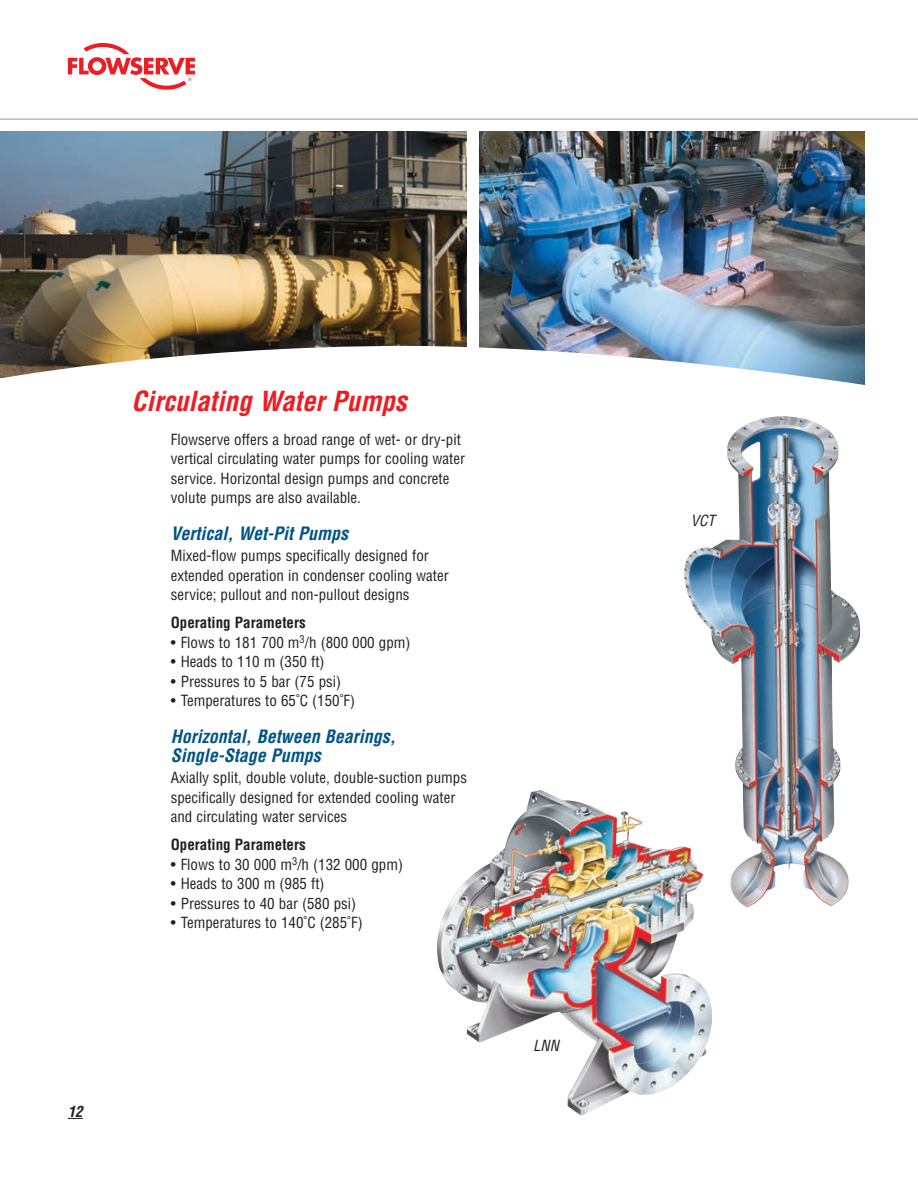
<style>
.page{position:relative;width:918px;height:1189px;background:#fff}
.page>*{position:absolute;margin:0;border:0;box-sizing:border-box;transform-origin:0 0}
.MB-Page_Header{font:italic 700 condensed 27px "Helvetica LT Std";color:#ee1d23}
.MB-Pump_Titles{font:italic 700 condensed 18px/19.5px "Helvetica LT Std";color:#005486}
.MB-Body_Copy{font:condensed 15px/19.5px "Helvetica LT Std";color:#231f20}
.MB-Operating_Paramet{font:700 condensed 15px "Helvetica LT Std";color:#231f20}
.MB-Product_Caption{font:italic condensed 15px "Helvetica LT Std";color:#231f20}
.t1{font:italic 700 condensed 15px "Helvetica LT Std";color:#231f20}
</style>
<div class="page">
<svg style="left:68px;top:43px;width:127px;height:47px"></svg>
<svg style="left:68px;top:1117px;width:15px;height:1px"></svg>
<img style="left:480px;top:132px;width:384px;height:214px">
<img style="left:0;top:131px;width:466px;height:215px">
<svg style="left:0;top:346px;width:865px;height:39px"></svg>
<hr style="left:0;top:119px;width:918px;height:1px;background:#a1968b">
<img style="left:437px;top:790px;width:275px;height:325px">
<img style="left:684px;top:416px;width:165px;height:491px">
<p class="MB-Page_Header" style="left:132px;top:384px;width:277px">Circulating Water Pumps</p>
<p class="MB-Body_Copy" style="left:171px;top:429px;width:296px">Flowserve offers a broad range of wet- or dry-pit vertical circulating water pumps for cooling water service. Horizontal design pumps and concrete volute pumps are also available.</p>
<p class="MB-Pump_Titles" style="left:171px;top:524px;width:179px">Vertical, Wet-Pit Pumps</p>
<p class="MB-Body_Copy" style="left:171px;top:545px;width:280px">Mixed-flow pumps specifically designed for extended operation in condenser cooling water service; pullout and non-pullout designs</p>
<p class="MB-Operating_Paramet" style="left:171px;top:613px;width:136px">Operating Parameters</p>
<p class="MB-Body_Copy" style="left:171px;top:632px;width:241px">• Flows to 181 700 m<sup>3</sup>/h (800 000 gpm)</p>
<p class="MB-Body_Copy" style="left:171px;top:651px;width:155px">• Heads to 110 m (350 ft)</p>
<p class="MB-Body_Copy" style="left:171px;top:671px;width:172px">• Pressures to 5 bar (75 psi)</p>
<p class="MB-Body_Copy" style="left:171px;top:690px;width:186px">• Temperatures to 65˚C (150˚F)</p>
<p class="MB-Pump_Titles" style="left:171px;top:726px;width:226px">Horizontal, Between Bearings,<br>Single-Stage Pumps</p>
<p class="MB-Body_Copy" style="left:171px;top:767px;width:298px">Axially split, double volute, double-suction pumps specifically designed for extended cooling water and circulating water services</p>
<p class="MB-Operating_Paramet" style="left:171px;top:835px;width:136px">Operating Parameters</p>
<p class="MB-Body_Copy" style="left:171px;top:854px;width:234px">• Flows to 30 000 m<sup>3</sup>/h (132 000 gpm)</p>
<p class="MB-Body_Copy" style="left:171px;top:873px;width:155px">• Heads to 300 m (985 ft)</p>
<p class="MB-Body_Copy" style="left:171px;top:893px;width:187px">• Pressures to 40 bar (580 psi)</p>
<p class="MB-Body_Copy" style="left:171px;top:912px;width:193px">• Temperatures to 140˚C (285˚F)</p>
<p class="t1" style="left:68px;top:1101px;width:16px">12</p>
<p class="MB-Product_Caption" style="left:533px;top:1035px;width:27px">LNN</p>
<p class="MB-Product_Caption" style="left:691px;top:510px;width:26px">VCT</p>
</div>
